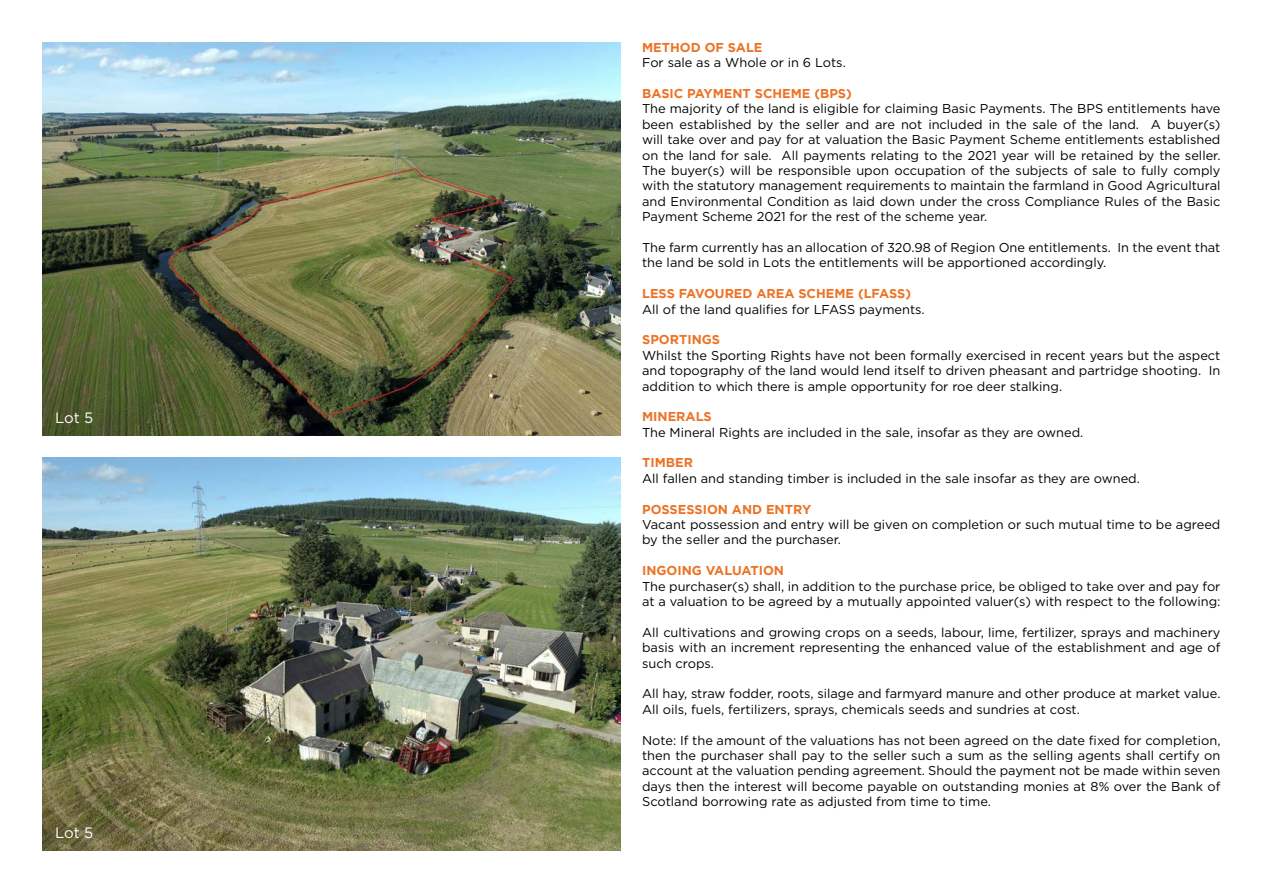
<style>
.page{position:relative;width:1263px;height:893px;background:#fff}
.page>*{position:absolute;margin:0;border:0;box-sizing:border-box;transform-origin:0 0}
.Body_Text{font:15px "Gotham";letter-spacing:-.015em;color:#fff}
.Body_Text-2{font:12.9px/15.5px "Gotham";color:#000;text-align:justify}
.Headings_Text{font:700 12.9px "Gotham";color:#ec7326}
</style>
<div class="page">
<img style="left:43px;top:457px;width:578px;height:393px">
<img style="left:43px;top:43px;width:578px;height:393px">
<p class="Body_Text" style="left:55px;top:409px;width:39px">Lot 5</p>
<p class="Body_Text" style="left:55px;top:824px;width:39px">Lot 5</p>
<p class="Headings_Text" style="left:642px;top:40px;width:122px">METHOD OF SALE</p>
<p class="Body_Text-2" style="left:642px;top:55px;width:205px">For sale as a Whole or in 6 Lots.</p>
<p class="Headings_Text" style="left:642px;top:86px;width:211px">BASIC PAYMENT SCHEME (BPS)</p>
<p class="Body_Text-2" style="left:642px;top:101px;width:580px">The majority of the land is eligible for claiming Basic Payments. The BPS entitlements have been established by the seller and are not included in the sale of the land. A buyer(s) will take over and pay for at valuation the Basic Payment Scheme entitlements established on the land for sale. All payments relating to the 2021 year will be retained by the seller.<br>The buyer(s) will be responsible upon occupation of the subjects of sale to fully comply with the statutory management requirements to maintain the farmland in Good Agricultural and Environmental Condition as laid down under the cross Compliance Rules of the Basic Payment Scheme 2021 for the rest of the scheme year.</p>
<p class="Body_Text-2" style="left:642px;top:239px;width:580px">The farm currently has an allocation of 320.98 of Region One entitlements. In the event that the land be sold in Lots the entitlements will be apportioned accordingly.</p>
<p class="Headings_Text" style="left:642px;top:286px;width:270px">LESS FAVOURED AREA SCHEME (LFASS)</p>
<p class="Body_Text-2" style="left:642px;top:301px;width:284px">All of the land qualifies for LFASS payments.</p>
<p class="Headings_Text" style="left:642px;top:332px;width:79px">SPORTINGS</p>
<p class="Body_Text-2" style="left:642px;top:347px;width:580px">Whilst the Sporting Rights have not been formally exercised in recent years but the aspect and topography of the land would lend itself to driven pheasant and partridge shooting. In addition to which there is ample opportunity for roe deer stalking.</p>
<p class="Headings_Text" style="left:642px;top:409px;width:71px">MINERALS</p>
<p class="Body_Text-2" style="left:642px;top:424px;width:443px">The Mineral Rights are included in the sale, insofar as they are owned.</p>
<p class="Headings_Text" style="left:642px;top:455px;width:52px">TIMBER</p>
<p class="Body_Text-2" style="left:642px;top:470px;width:499px">All fallen and standing timber is included in the sale insofar as they are owned.</p>
<p class="Headings_Text" style="left:642px;top:502px;width:171px">POSSESSION AND ENTRY</p>
<p class="Body_Text-2" style="left:642px;top:516px;width:580px">Vacant possession and entry will be given on completion or such mutual time to be agreed by the seller and the purchaser.</p>
<p class="Headings_Text" style="left:642px;top:563px;width:143px">INGOING VALUATION</p>
<p class="Body_Text-2" style="left:642px;top:578px;width:580px">The purchaser(s) shall, in addition to the purchase price, be obliged to take over and pay for at a valuation to be agreed by a mutually appointed valuer(s) with respect to the following:</p>
<p class="Body_Text-2" style="left:642px;top:624px;width:580px">All cultivations and growing crops on a seeds, labour, lime, fertilizer, sprays and machinery basis with an increment representing the enhanced value of the establishment and age of such crops.</p>
<p class="Body_Text-2" style="left:642px;top:686px;width:580px">All hay, straw fodder, roots, silage and farmyard manure and other produce at market value.<br>All oils, fuels, fertilizers, sprays, chemicals seeds and sundries at cost.</p>
<p class="Body_Text-2" style="left:642px;top:732px;width:580px">Note: If the amount of the valuations has not been agreed on the date fixed for completion, then the purchaser shall pay to the seller such a sum as the selling agents shall certify on account at the valuation pending agreement. Should the payment not be made within seven days then the interest will become payable on outstanding monies at 8% over the Bank of Scotland borrowing rate as adjusted from time to time.</p>
</div>
